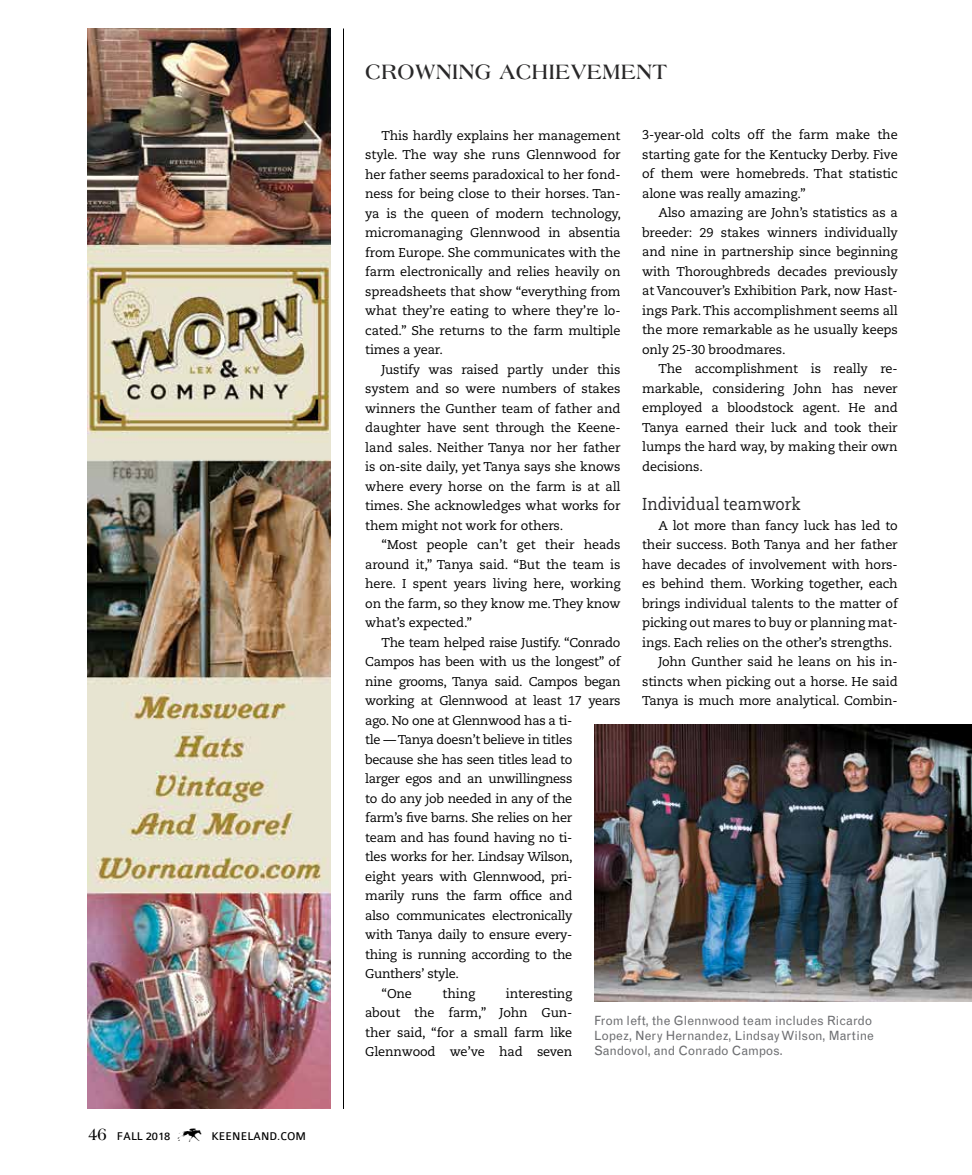
<style>
.page{position:relative;width:972px;height:1175px;background:#fff}
.page>*{position:absolute;margin:0;border:0;box-sizing:border-box;transform-origin:0 0}
.t1{font:27px "Keen DB";color:#000}
.t2{font:700 22.35px "Americana Std";letter-spacing:.03em;color:#292829;scale:.91 1}
.t3{font:17.25px "Caecilia LT Std";color:#292829;scale:.9 1}
.t4{font:12.75px/19.5px "Caecilia LT Std";letter-spacing:-.01em;color:#000;text-align:justify}
.t5{font:12.75px/15.3px "Grotesque MT Std";letter-spacing:-.005em;color:#6d6e71}
.t6{font:12px "Colaborate";color:#000}
.s1{font-family:"Americana Std";font-weight:700;font-size:18.15px}
</style>
<div class="page">
<img style="left:88px;top:28px;width:243px;height:1080px">
<hr style="left:343px;top:28px;width:1px;height:1080px;background:#000">
<img style="left:594px;top:724px;width:378px;height:277px">
<p class="t6" style="left:89px;top:1130px;width:83px"><span class="s1">46</span> FALL 2018</p>
<h1 class="t1" style="left:177px;top:1121px;width:28px">K</h1>
<p class="t6" style="left:211px;top:1130px;width:96px">KEENELAND.COM</p>
<h2 class="t2" style="left:365px;top:59px;width:333px">CROWNING ACHIEVEMENT</h2>
<p class="t4" style="left:642px;top:125px;width:257px">3-year-old colts off the farm make the starting gate for the Kentucky Derby. Five of them were homebreds. That statistic alone was really amazing.”</p>
<p class="t4" style="left:642px;top:203px;width:257px;text-indent:16px">Also amazing are John’s statistics as a breeder: 29 stakes winners individually and nine in partnership since beginning with Thoroughbreds decades previously at Vancouver’s Exhibition Park, now Hast&shy;ings Park. This accomplishment seems all the more remarkable as he usually keeps only 25-30 broodmares.</p>
<p class="t4" style="left:642px;top:359px;width:257px;text-indent:16px">The accomplishment is really re&shy;markable, considering John has never employed a bloodstock agent. He and Tanya earned their luck and took their lumps the hard way, by making their own decisions.</p>
<h3 class="t3" style="left:642px;top:494px;width:178px">Individual teamwork</h3>
<p class="t4" style="left:658px;top:516px;width:241px">A lot more than fancy luck has led to</p>
<p class="t4" style="left:642px;top:535px;width:257px">their success. Both Tanya and her father</p>
<p class="t4" style="left:642px;top:555px;width:257px">have decades of involvement with hors-</p>
<p class="t4" style="left:642px;top:574px;width:257px">es behind them. Working together, each</p>
<p class="t4" style="left:642px;top:594px;width:257px">brings individual talents to the matter of</p>
<p class="t4" style="left:642px;top:613px;width:257px">picking out mares to buy or planning mat-</p>
<p class="t4" style="left:642px;top:633px;width:252px">ings. Each relies on the other’s strengths.</p>
<p class="t4" style="left:658px;top:652px;width:241px">John Gunther said he leans on his in-</p>
<p class="t4" style="left:642px;top:672px;width:257px">stincts when picking out a horse. He said</p>
<p class="t4" style="left:642px;top:691px;width:257px">Tanya is much more analytical. Combin-</p>
<p class="t4" style="left:365px;top:126px;width:257px;text-indent:16px">This hardly explains her management style. The way she runs Glennwood for her father seems paradoxical to her fond&shy;ness for being close to their horses. Tan&shy;ya is the queen of modern technology, micromanaging Glennwood in absentia from Europe. She communicates with the farm electronically and relies heavily on spreadsheets that show “everything from what they’re eating to where they’re lo&shy;cated.” She returns to the farm multiple times a year.</p>
<p class="t4" style="left:365px;top:360px;width:257px;text-indent:16px">Justify was raised partly under this system and so were numbers of stakes winners the Gunther team of father and daughter have sent through the Keene&shy;land sales. Neither Tanya nor her father is on-site daily, yet Tanya says she knows where every horse on the farm is at all times. She acknowledges what works for them might not work for others.</p>
<p class="t4" style="left:365px;top:535px;width:257px;text-indent:16px">“Most people can’t get their heads around it,” Tanya said. “But the team is here. I spent years living here, working on the farm, so they know me. They know what’s expected.”</p>
<p class="t4" style="left:381px;top:632px;width:241px">The team helped raise Justify. “Conrado</p>
<p class="t4" style="left:365px;top:652px;width:257px">Campos has been with us the longest” of</p>
<p class="t4" style="left:365px;top:671px;width:257px">nine grooms, Tanya said. Campos began</p>
<p class="t4" style="left:365px;top:691px;width:257px">working at Glennwood at least 17 years</p>
<p class="t4" style="left:365px;top:710px;width:209px">ago. No one at Glennwood has a ti-</p>
<p class="t4" style="left:365px;top:730px;width:209px">tle — Tanya doesn’t believe in titles</p>
<p class="t4" style="left:365px;top:749px;width:209px">because she has seen titles lead to</p>
<p class="t4" style="left:365px;top:769px;width:209px">larger egos and an unwillingness</p>
<p class="t4" style="left:365px;top:788px;width:209px">to do any job needed in any of the</p>
<p class="t4" style="left:365px;top:808px;width:209px">farm’s five barns. She relies on her</p>
<p class="t4" style="left:365px;top:827px;width:209px">team and has found having no ti-</p>
<p class="t4" style="left:365px;top:847px;width:209px">tles works for her. Lindsay Wilson,</p>
<p class="t4" style="left:365px;top:866px;width:209px">eight years with Glennwood, pri-</p>
<p class="t4" style="left:365px;top:886px;width:209px">marily runs the farm office and</p>
<p class="t4" style="left:365px;top:905px;width:209px">also communicates electronically</p>
<p class="t4" style="left:365px;top:925px;width:209px">with Tanya daily to ensure every-</p>
<p class="t4" style="left:365px;top:944px;width:209px">thing is running according to the</p>
<p class="t4" style="left:365px;top:964px;width:95px">Gunthers’ style.</p>
<p class="t4" style="left:381px;top:983px;width:32px">“One</p>
<p class="t4" style="left:443px;top:983px;width:34px">thing</p>
<p class="t4" style="left:365px;top:983px;width:209px;text-indent:141px">interesting about the farm,” John Gun&shy;ther said, “for a small farm like Glennwood we’ve had seven</p>
<p class="t5" style="left:594px;top:1012px;width:281px">From left, the Glennwood team includes Ricardo<br>Lopez, Nery Hernandez, Lindsay Wilson, Martine<br>Sandovol, and Conrado Campos.</p>
</div>
